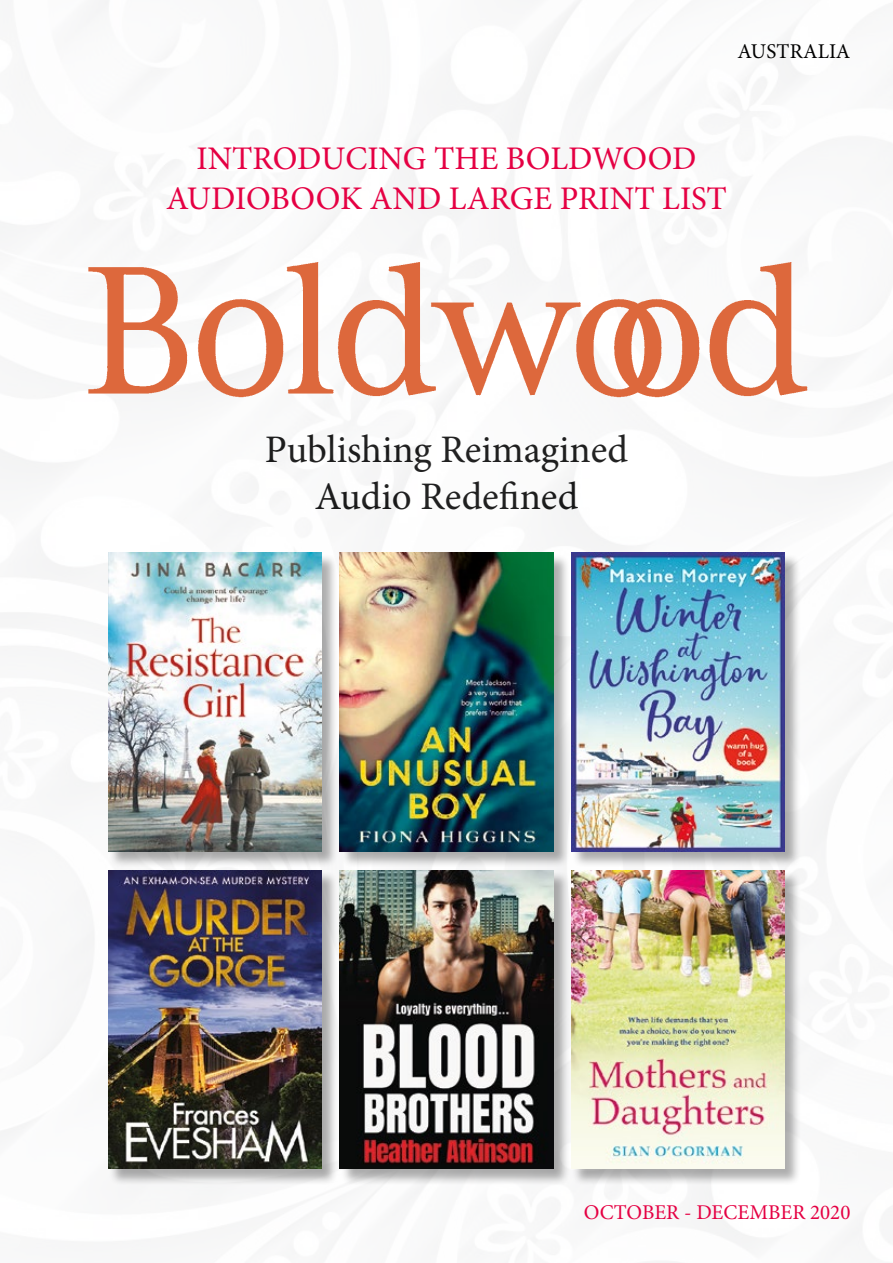
<style>
.page{position:relative;width:893px;height:1263px;background:#fff}
.page>*{position:absolute;margin:0;border:0;box-sizing:border-box;transform-origin:0 0}
.t1{font:39px/46.8px "Minion Pro";color:#000;text-align:center}
.t2{font:33px/39.6px "Minion Pro";color:#e50043;text-align:center}
.t3{font:21px "Minion Pro";color:#e50043}
.t4{font:21px "Minion Pro";letter-spacing:.01em;color:#000}
</style>
<div class="page">
<img style="left:0;top:0;width:893px;height:1263px">
<img style="left:70px;top:248px;width:753px;height:160px">
<div style="left:109px;top:554px;width:230px;height:314px;background:#000;opacity:.32"></div>
<img style="left:108px;top:553px;width:214px;height:298px">
<div style="left:341px;top:554px;width:229px;height:314px;background:#000;opacity:.32"></div>
<img style="left:340px;top:553px;width:213px;height:298px">
<div style="left:572px;top:554px;width:230px;height:314px;background:#000;opacity:.32"></div>
<img style="left:571px;top:553px;width:214px;height:298px">
<div style="left:109px;top:871px;width:230px;height:315px;background:#000;opacity:.32"></div>
<img style="left:108px;top:870px;width:214px;height:299px">
<div style="left:341px;top:871px;width:229px;height:315px;background:#000;opacity:.32"></div>
<img style="left:340px;top:870px;width:213px;height:299px">
<div style="left:572px;top:871px;width:230px;height:315px;background:#000;opacity:.32"></div>
<img style="left:571px;top:870px;width:214px;height:299px">
<p class="t4" style="left:737px;top:37px;width:114px">AUSTRALIA</p>
<p class="t2" style="left:166px;top:139px;width:562px">INTRODUCING THE BOLDWOOD<br>AUDIOBOOK AND LARGE PRINT LIST</p>
<p class="t1" style="left:265px;top:426px;width:365px">Publishing Reimagined<br>Audio Redefined</p>
<p class="t3" style="left:584px;top:1198px;width:268px">OCTOBER - DECEMBER 2020</p>
</div>
